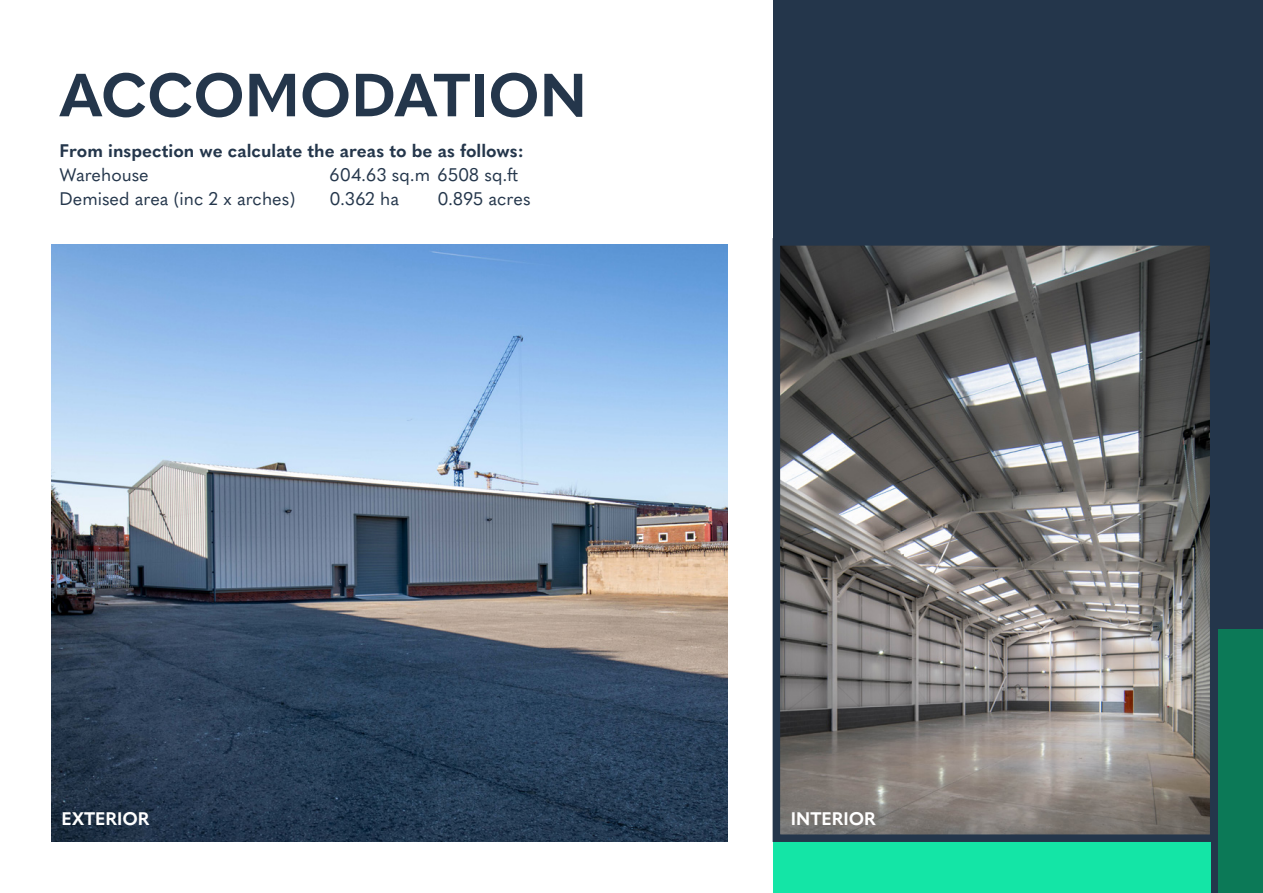
<style>
.page{position:relative;width:1263px;height:893px;background:#24364b}
.page>*{position:absolute;margin:0;border:0;box-sizing:border-box;transform-origin:0 0}
.t1{font:700 60px "Quasimoda";color:#24364b}
.t2{font:18px "Quasimoda";color:#24364b}
.t3{font:700 18px "Quasimoda";color:#24364b}
.t4{font:700 18px "Quasimoda";color:#fff}
.t5{font:700 15px "Quasimoda";color:#fff}
</style>
<div class="page">
<div style="left:772px;top:631px;width:439px;height:262px;background:#14e5a6"></div>
<div style="left:0;top:0;width:772px;height:893px;background:#fff"></div>
<div style="left:1218px;top:630px;width:45px;height:263px;background:#0c7957"></div>
<img style="left:782px;top:247px;width:426px;height:586px">
<div style="left:773px;top:238px;width:444px;height:604px;border:8px solid #24364b"></div>
<img style="left:51px;top:244px;width:676px;height:598px">
<p class="t1" style="left:60px;top:49px;width:529px">ACCOMODATION</p>
<p class="t3" style="left:60px;top:137px;width:466px">From inspection we calculate the areas to be as follows:</p>
<p class="t2" style="left:60px;top:161px;width:91px">Warehouse</p>
<p class="t2" style="left:330px;top:161px;width:190px">604.63 sq.m 6508 sq.ft</p>
<p class="t2" style="left:60px;top:185px;width:237px">Demised area (inc 2 x arches)</p>
<p class="t2" style="left:330px;top:185px;width:71px">0.362 ha</p>
<p class="t2" style="left:438px;top:185px;width:94px">0.895 acres</p>
<p class="t4" style="left:62px;top:805px;width:89px">EXTERIOR</p>
<p class="t4" style="left:791px;top:805px;width:86px">INTERIOR</p>
<p class="t5" style="left:60px;top:810px;width:72px">INTERIOR</p>
</div>
